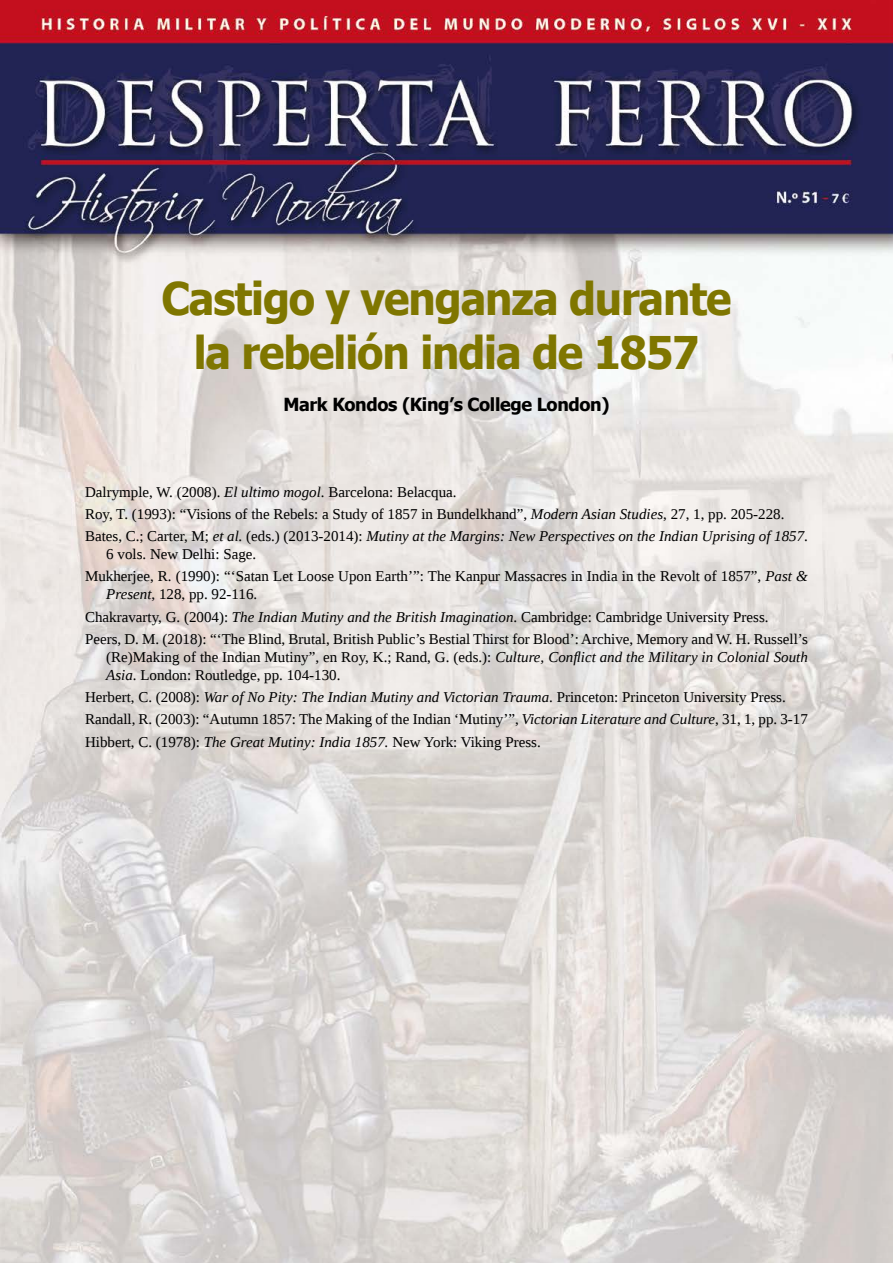
<style>
.page{position:relative;width:893px;height:1263px;background:#fff}
.page>*{position:absolute;margin:0;border:0;box-sizing:border-box;transform-origin:0 0}
.t1{font:700 45px/54px "Tahoma";letter-spacing:-.025em;color:#7f7600;text-align:center;scale:.95 1}
.t2{font:700 18px "Tahoma";letter-spacing:-.02em;color:#000}
.t3{font:15px/22.2px "Liberation Serif";color:#000}
.s1{font-style:italic}
</style>
<div class="page">
<img style="left:0;top:0;width:893px;height:1263px">
<h1 class="t1" style="left:162px;top:274px;width:601px">Castigo y venganza durante la rebelión india de 1857</h1>
<p class="t2" style="left:283px;top:391px;width:328px">Mark Kondos (King’s College London)</p>
<p class="t3" style="left:85px;top:480px;width:724px">Dalrymple, W. (2008). <span class="s1">El ultimo mogol</span>. Barcelona: Belacqua.<br>Roy, T. (1993): “Visions of the Rebels: a Study of 1857 in Bundelkhand”, <span class="s1">Modern Asian Studies</span>, 27, 1, pp. 205-228.<br>Bates, C.; Carter, M; <span class="s1">et al.</span> (eds.) (2013-2014): <span class="s1">Mutiny at the Margins: New Perspectives on the Indian Uprising of 1857</span>.</p>
<p class="t3" style="left:85px;top:543px;width:724px;text-indent:21px">6 vols. New Delhi: Sage.<br>Mukherjee, R. (1990): “‘Satan Let Loose Upon Earth’”: The Kanpur Massacres in India in the Revolt of 1857”, <span class="s1">Past &amp;</span></p>
<p class="t3" style="left:85px;top:583px;width:724px;text-indent:21px"><span class="s1">Present</span>, 128, pp. 92-116.<br>Chakravarty, G. (2004): <span class="s1">The Indian Mutiny and the British Imagination</span>. Cambridge: Cambridge University Press.<br>Peers, D. M. (2018): “‘The Blind, Brutal, British Public’s Bestial Thirst for Blood’: Archive, Memory and W. H. Russell’s</p>
<p class="t3" style="left:106px;top:648px;width:703px;line-height:18px">(Re)Making of the Indian Mutiny”, en Roy, K.; Rand, G. (eds.): <span class="s1">Culture, Conflict and the Military in Colonial South<br>Asia</span>. London: Routledge, pp. 104-130.</p>
<p class="t3" style="left:85px;top:686px;width:724px">Herbert, C. (2008): <span class="s1">War of No Pity: The Indian Mutiny and Victorian Trauma</span>. Princeton: Princeton University Press.<br>Randall, R. (2003): “Autumn 1857: The Making of the Indian ‘Mutiny’”, <span class="s1">Victorian Literature and Culture</span>, 31, 1, pp. 3-17<br>Hibbert, C. (1978): <span class="s1">The Great Mutiny: India 1857.</span> New York: Viking Press.</p>
</div>
